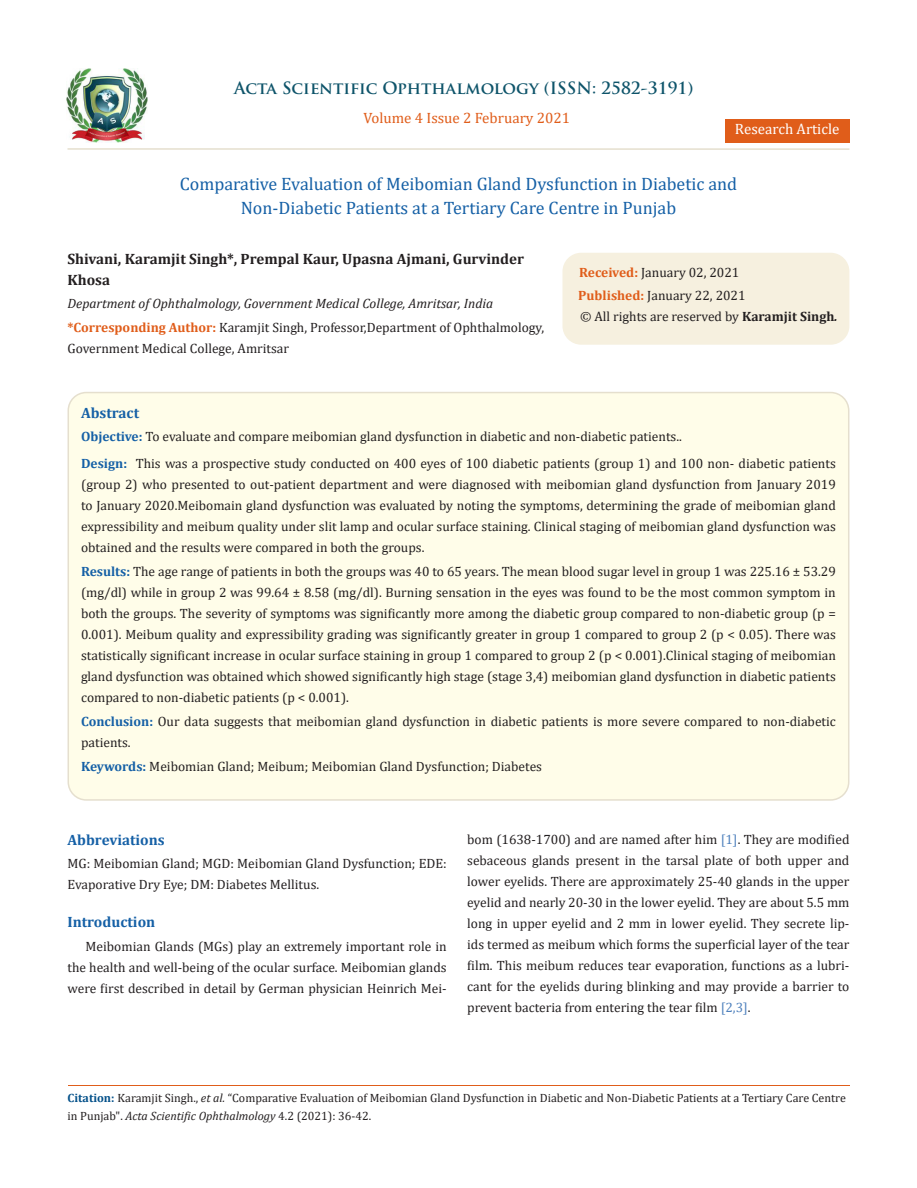
<style>
.page{position:relative;width:917px;height:1188px;background:#fff}
.page>*{position:absolute;margin:0;border:0;box-sizing:border-box;transform-origin:0 0}
.t1{font:18px/24px "Cambria";color:#1560a6;text-align:center}
.t2{font:700 16.5px "Trajan Pro";color:#0e546a}
.t3{font:700 15px/21px "Cambria";color:#231f20}
.t4{font:700 15px "Cambria";color:#1560a6}
.t5{font:15px "Cambria";color:#e05d1a}
.t6{font:15px "Cambria";color:#fff}
.t7{font:13.5px/21px "Cambria";color:#231f20;text-align:justify}
.t8{font:italic 13.5px "Cambria";color:#231f20}
.t9{font:12px/18px "Cambria";color:#231f20}
.s1{font-weight:700;color:#e05d1a}
.s2{font-weight:700}
.s3{font-weight:700;font-style:italic}
.s4{font-weight:700;color:#1560a6}
.s5{color:#4f81bd}
.s6{font-weight:700;color:#035089}
.s7{font-style:italic}
</style>
<div class="page">
<img style="left:67px;top:68px;width:80px;height:74px">
<div style="left:725px;top:119px;width:124px;height:23px;background:#e05d1a"></div>
<div style="left:563px;top:254px;width:285px;height:90px;background:#f6f0df;border-radius:18px"></div>
<div style="left:562px;top:253px;width:287px;height:92px;border:2px solid #f6f0df;border-radius:18px"></div>
<div style="left:68px;top:393px;width:780px;height:407px;background:#fffde9;border-radius:18px"></div>
<div style="left:67px;top:392px;width:782px;height:409px;border:2px solid #e5dfce;border-radius:18px"></div>
<hr style="left:67px;top:148px;width:782px;height:2px;background:#e5dfce">
<hr style="left:68px;top:1086px;width:781px;height:1px;background:#e05d1a">
<p class="t2" style="left:234px;top:77px;width:461px">Acta Scientific Ophthalmology (ISSN: 2582-3191)</p>
<p class="t5" style="left:363px;top:109px;width:208px">Volume 4 Issue 2 February 2021</p>
<p class="t6" style="left:735px;top:120px;width:106px">Research Article</p>
<p class="t1" style="left:180px;top:171px;width:559px">Comparative Evaluation of Meibomian Gland Dysfunction in Diabetic and<br>Non-Diabetic Patients at a Tertiary Care Centre in Punjab</p>
<p class="t3" style="left:67px;top:248px;width:458px">Shivani, Karamjit Singh*, Prempal Kaur, Upasna Ajmani, Gurvinder<br>Khosa</p>
<p class="t8" style="left:67px;top:293px;width:427px">Department of Ophthalmology, Government Medical College, Amritsar, India</p>
<p class="t7" style="left:67px;top:316px;width:478px"><span class="s1">*Corresponding Author:</span> Karamjit Singh, Professor,Department of Ophthalmology,<br>Government Medical College, Amritsar</p>
<p class="t7" style="left:579px;top:261px;width:162px"><span class="s1">Received:</span> January 02, 2021</p>
<p class="t7" style="left:578px;top:284px;width:169px"><span class="s1">Published:</span> January 22, 2021</p>
<p class="t7" style="left:580px;top:306px;width:259px">© All rights are reserved by <span class="s2">Karamjit Singh</span><span class="s3">.</span></p>
<p class="t4" style="left:81px;top:402px;width:60px">Abstract</p>
<p class="t7" style="left:81px;top:426px;width:602px"><span class="s4">Objective:</span> To evaluate and compare meibomian gland dysfunction in diabetic and non-diabetic patients..</p>
<p class="t7" style="left:81px;top:453px;width:756px"><span class="s4">Design:</span> This was a prospective study conducted on 400 eyes of 100 diabetic patients (group 1) and 100 non- diabetic patients (group 2) who presented to out-patient department and were diagnosed with meibomian gland dysfunction from January 2019 to January 2020.Meibomain gland dysfunction was evaluated by noting the symptoms, determining the grade of meibomian gland expressibility and meibum quality under slit lamp and ocular surface staining. Clinical staging of meibomian gland dysfunction was obtained and the results were compared in both the groups.</p>
<p class="t7" style="left:81px;top:561px;width:756px"><span class="s4">Results:</span> The age range of patients in both the groups was 40 to 65 years. The mean blood sugar level in group 1 was 225.16 ± 53.29 (mg/dl) while in group 2 was 99.64 ± 8.58 (mg/dl). Burning sensation in the eyes was found to be the most common symptom in both the groups. The severity of symptoms was significantly more among the diabetic group compared to non-diabetic group (p = 0.001). Meibum quality and expressibility grading was significantly greater in group 1 compared to group 2 (p &lt; 0.05). There was statistically significant increase in ocular surface staining in group 1 compared to group 2 (p &lt; 0.001).Clinical staging of meibomian gland dysfunction was obtained which showed significantly high stage (stage 3,4) meibomian gland dysfunction in diabetic patients compared to non-diabetic patients (p &lt; 0.001).</p>
<p class="t7" style="left:81px;top:711px;width:756px"><span class="s4">Conclusion:</span> Our data suggests that meibomian gland dysfunction in diabetic patients is more severe compared to non-diabetic patients.</p>
<p class="t7" style="left:81px;top:756px;width:462px"><span class="s4">Keywords:</span> Meibomian Gland; Meibum; Meibomian Gland Dysfunction; Diabetes</p>
<p class="t4" style="left:68px;top:829px;width:99px">Abbreviations</p>
<p class="t7" style="left:67px;top:853px;width:381px">MG: Meibomian Gland; MGD: Meibomian Gland Dysfunction; EDE:<br>Evaporative Dry Eye; DM: Diabetes Mellitus.</p>
<p class="t4" style="left:67px;top:911px;width:89px">Introduction</p>
<p class="t7" style="left:67px;top:936px;width:381px;text-indent:18px">Meibomian Glands (MGs) play an extremely important role in the health and well-being of the ocular surface. Meibomian glands were first described in detail by German physician Heinrich Mei-</p>
<p class="t7" style="left:467px;top:829px;width:384px">bom (1638-1700) and are named after him <span class="s5">[1]</span>. They are modified sebaceous glands present in the tarsal plate of both upper and lower eyelids. There are approximately 25-40 glands in the upper eyelid and nearly 20-30 in the lower eyelid. They are about 5.5 mm long in upper eyelid and 2 mm in lower eyelid. They secrete lip&shy;ids termed as meibum which forms the superficial layer of the tear film. This meibum reduces tear evaporation, functions as a lubri&shy;cant for the eyelids during blinking and may provide a barrier to prevent bacteria from entering the tear film <span class="s5">[2,3]</span>.</p>
<p class="t9" style="left:68px;top:1089px;width:779px"><span class="s6">Citation:</span> Karamjit Singh., <span class="s7">et al.</span> “Comparative Evaluation of Meibomian Gland Dysfunction in Diabetic and Non-Diabetic Patients at a Tertiary Care Centre in Punjab". <span class="s7">Acta Scientific Ophthalmology</span> 4.2 (2021): 36-42.</p>
</div>
